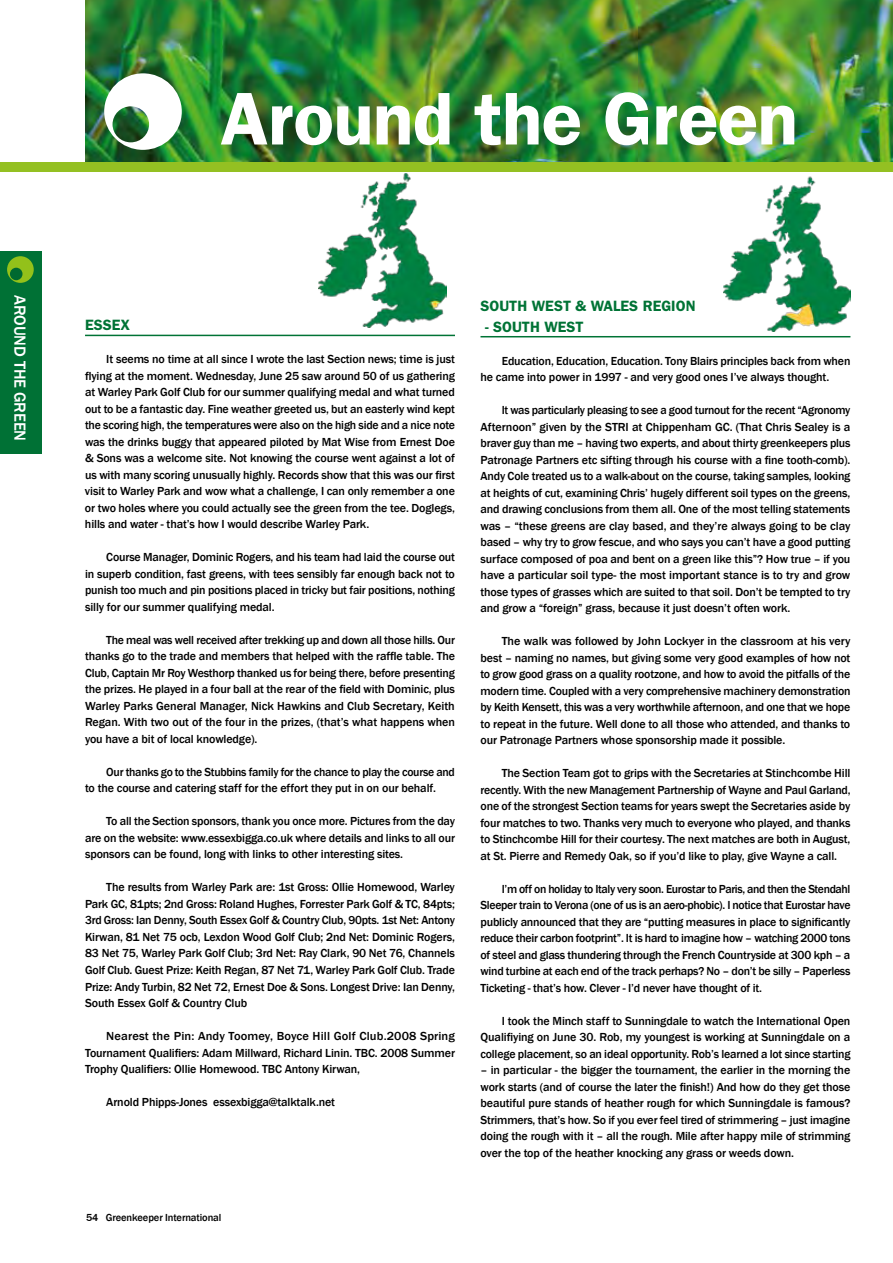
<style>
.page{position:relative;width:893px;height:1263px;background:#fff}
.page>*{position:absolute;margin:0;border:0;box-sizing:border-box;transform-origin:0 0}
.t1{font:600 75px "Franklin Gothic";letter-spacing:-.01em;color:#fff}
.t2{font:500 16.5px "Franklin Gothic";letter-spacing:-.005em;color:#fff}
.t3{font:600 15px "Franklin Gothic";color:#007335}
.t4{font:500 12px/16.5px "Franklin Gothic";letter-spacing:-.01em;color:#000;text-align:justify}
.t5{font:500 12px/16.5px "Franklin Gothic";letter-spacing:-.01em;color:#000;text-align:justify;scale:1.04 1}
.t6{font:500 10.5px "Franklin Gothic";letter-spacing:-.01em;color:#000}
</style>
<div class="page">
<img style="left:86px;top:0;width:807px;height:162px">
<div style="left:0;top:251px;width:41px;height:202px;background:#007135"></div>
<div style="left:7px;top:256px;width:27px;height:27px;background:#93c11a;border-radius:50%"></div>
<div style="left:10px;top:268px;width:12px;height:12px;background:#006930;border-radius:50%"></div>
<img style="left:104px;top:73px;width:78px;height:77px">
<div style="left:0;top:162px;width:893px;height:10px;background:#94c022"></div>
<hr style="left:85px;top:335px;width:370px;height:1px;background:#007335">
<img style="left:319px;top:173px;width:127px;height:154px">
<hr style="left:480px;top:336px;width:370px;height:1px;background:#007335">
<img style="left:723px;top:176px;width:127px;height:155px">
<h1 class="t1" style="left:220px;top:74px;width:579px">AROUND THE GREEN</h1>
<h2 class="t2" style="left:30px;top:295px;width:148px;rotate:90deg">AROUND THE GREEN</h2>
<p class="t3" style="left:85px;top:316px;width:19px">ESSEX</p>
<p class="t4" style="left:85px;top:351px;width:371px;text-indent:21px">It seems no time at all since I wrote the last Section news; time is just flying at the moment. Wednesday, June 25 saw around 50 of us gathering at Warley Park Golf Club for our summer qualifying medal and what turned out to be a fantastic day. Fine weather greeted us, but an easterly wind kept the scoring high, the temperatures were also on the high side and a nice note was the drinks buggy that appeared piloted by Mat Wise from Ernest Doe &amp; Sons was a welcome site. Not knowing the course went against a lot of us with many scoring unusually highly. Records show that this was our first visit to Warley Park and wow what a challenge, I can only remember a one or two holes where you could actually see the green from the tee. Doglegs, hills and water - that’s how I would describe Warley Park.</p>
<p class="t4" style="left:85px;top:549px;width:371px;text-indent:21px">Course Manager, Dominic Rogers, and his team had laid the course out in superb condition, fast greens, with tees sensibly far enough back not to punish too much and pin positions placed in tricky but fair positions, nothing silly for our summer qualifying medal.</p>
<p class="t4" style="left:85px;top:632px;width:371px;text-indent:21px">The meal was well received after trekking up and down all those hills. Our thanks go to the trade and members that helped with the raffle table. The Club, Captain Mr Roy Westhorp thanked us for being there, before presenting the prizes. He played in a four ball at the rear of the field with Dominic, plus Warley Parks General Manager, Nick Hawkins and Club Secretary, Keith Regan. With two out of the four in the prizes, (that’s what happens when you have a bit of local knowledge).</p>
<p class="t4" style="left:85px;top:764px;width:371px;text-indent:21px">Our thanks go to the Stubbins family for the chance to play the course and to the course and catering staff for the effort they put in on our behalf.</p>
<p class="t4" style="left:85px;top:813px;width:371px;text-indent:21px">To all the Section sponsors, thank you once more. Pictures from the day are on the website: www.essexbigga.co.uk where details and links to all our sponsors can be found, long with links to other interesting sites.</p>
<p class="t4" style="left:85px;top:879px;width:371px;text-indent:21px">The results from Warley Park are: 1st Gross: Ollie Homewood, Warley Park GC, 81pts; 2nd Gross: Roland Hughes, Forrester Park Golf &amp; TC, 84pts; 3rd Gross: Ian Denny, South Essex Golf &amp; Country Club, 90pts. 1st Net: Antony Kirwan, 81 Net 75 ocb, Lexdon Wood Golf Club; 2nd Net: Dominic Rogers, 83 Net 75, Warley Park Golf Club; 3rd Net: Ray Clark, 90 Net 76, Channels Golf Club. Guest Prize: Keith Regan, 87 Net 71, Warley Park Golf Club. Trade Prize: Andy Turbin, 82 Net 72, Ernest Doe &amp; Sons. Longest Drive: Ian Denny, South Essex Golf &amp; Country Club</p>
<p class="t5" style="left:85px;top:1028px;width:357px;text-indent:21px">Nearest the Pin: Andy Toomey, Boyce Hill Golf Club.2008 Spring Tournament Qualifiers: Adam Millward, Richard Linin. TBC. 2008 Summer Trophy Qualifiers: Ollie Homewood. TBC Antony Kirwan,</p>
<p class="t4" style="left:106px;top:1094px;width:230px">Arnold Phipps-Jones essexbigga@talktalk.net</p>
<p class="t6" style="left:86px;top:1211px;width:137px">54 Greenkeeper International</p>
<p class="t3" style="left:480px;top:297px;width:20px">SOUT</p>
<p class="t3" style="left:517px;top:297px;width:38px">H WEST</p>
<p class="t3" style="left:576px;top:297px;width:38px">&amp; WALES</p>
<p class="t3" style="left:643px;top:297px;width:20px">REGION</p>
<p class="t3" style="left:485px;top:318px;width:28px">- SOUT</p>
<p class="t3" style="left:530px;top:318px;width:38px">H WEST</p>
<p class="t4" style="left:480px;top:353px;width:371px;text-indent:21px">Education, Education, Education. Tony Blairs principles back from when he came into power in 1997 - and very good ones I’ve always thought.</p>
<p class="t4" style="left:480px;top:402px;width:371px;text-indent:21px">It was particularly pleasing to see a good turnout for the recent “Agronomy Afternoon” given by the STRI at Chippenham GC. (That Chris Sealey is a braver guy than me – having two experts, and about thirty greenkeepers plus Patronage Partners etc sifting through his course with a fine tooth-comb).<br>Andy Cole treated us to a walk-about on the course, taking samples, looking at heights of cut, examining Chris’ hugely different soil types on the greens, and drawing conclusions from them all. One of the most telling statements was – “these greens are clay based, and they’re always going to be clay based – why try to grow fescue, and who says you can’t have a good putting surface composed of poa and bent on a green like this”? How true – if you have a particular soil type- the most important stance is to try and grow those types of grasses which are suited to that soil. Don’t be tempted to try and grow a “foreign” grass, because it just doesn’t often work.</p>
<p class="t4" style="left:480px;top:633px;width:372px;text-indent:21px">The walk was followed by John Lockyer in the classroom at his very best – naming no names, but giving some very good examples of how not to grow good grass on a quality rootzone, and how to avoid the pitfalls of the modern time. Coupled with a very comprehensive machinery demonstration by Keith Kensett, this was a very worthwhile afternoon, and one that we hope to repeat in the future. Well done to all those who attended, and thanks to our Patronage Partners whose sponsorship made it possible.</p>
<p class="t4" style="left:480px;top:765px;width:372px;text-indent:21px">The Section Team got to grips with the Secretaries at Stinchcombe Hill recently. With the new Management Partnership of Wayne and Paul Garland, one of the strongest Section teams for years swept the Secretaries aside by four matches to two. Thanks very much to everyone who played, and thanks to Stinchcombe Hill for their courtesy. The next matches are both in August, at St. Pierre and Remedy Oak, so if you’d like to play, give Wayne a call.</p>
<p class="t4" style="left:480px;top:881px;width:372px;text-indent:21px">I’m off on holiday to Italy very soon. Eurostar to Paris, and then the Stendahl Sleeper train to Verona (one of us is an aero-phobic). I notice that Eurostar have publicly announced that they are “putting measures in place to significantly reduce their carbon footprint”. It is hard to imagine how – watching 2000 tons of steel and glass thundering through the French Countryside at 300 kph – a wind turbine at each end of the track perhaps? No – don’t be silly – Paperless Ticketing - that’s how. Clever - I’d never have thought of it.</p>
<p class="t4" style="left:480px;top:1013px;width:371px;text-indent:21px">I took the Minch staff to Sunningdale to watch the International Open Qualifiying on June 30. Rob, my youngest is working at Sunningdale on a college placement, so an ideal opportunity. Rob’s learned a lot since starting</p>
<p class="t4" style="left:480px;top:1062px;width:371px">– in particular - the bigger the tournament, the earlier in the morning the work starts (and of course the later the finish!) And how do they get those beautiful pure stands of heather rough for which Sunningdale is famous?<br>Strimmers, that’s how. So if you ever feel tired of strimmering – just imagine doing the rough with it – all the rough. Mile after happy mile of strimming over the top of the heather knocking any grass or weeds down.</p>
</div>
